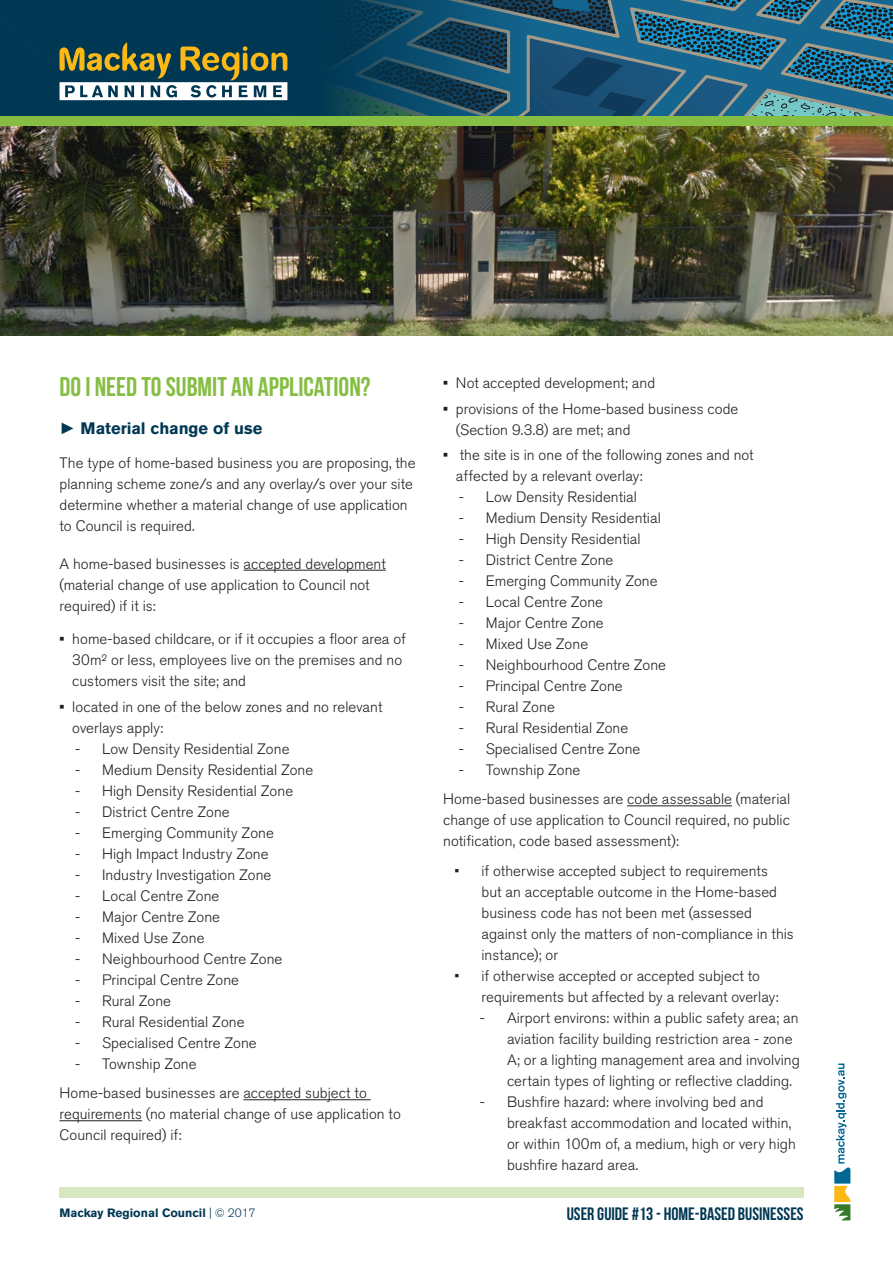
<style>
.page{position:relative;width:893px;height:1263px;background:#fff}
.page>*{position:absolute;margin:0;border:0;box-sizing:border-box;transform-origin:0 0}
.Sub_heading_18pt_gre{font:700 27px "Bebas Neue";color:#85be42}
.Major_Heading{font:700 18px "Bebas Neue";color:#003854}
.Body_copy{font:700 16.5px "Akzidenz Grotesk BQ";color:#003854}
.Body_copy-2{font:300 15px/21px "Akzidenz Grotesk BQ";letter-spacing:.005em;color:#231f20}
.t1{font:700 12px "Akzidenz Grotesk BQ";color:#003854}
.s1{font-family:"Arial";font-weight:400}
.s2{font-weight:700}
.s3{font-weight:300}
</style>
<div class="page">
<div style="left:60px;top:1187px;width:744px;height:10px;background:#d7e7c0"></div>
<svg style="left:834px;top:1063px;width:16px;height:157px"></svg>
<div style="left:0;top:116px;width:893px;height:11px;background:#85be42"></div>
<svg style="left:0;top:0;width:893px;height:116px"></svg>
<hr style="left:244px;top:570px;width:142px;height:1px;background:#231f20">
<hr style="left:243px;top:1099px;width:128px;height:1px;background:#231f20">
<hr style="left:60px;top:1120px;width:82px;height:1px;background:#231f20">
<hr style="left:627px;top:805px;width:105px;height:1px;background:#231f20">
<img style="left:0;top:127px;width:893px;height:209px">
<p class="Sub_heading_18pt_gre" style="left:60px;top:372px;width:313px">DO I NEED TO SUBMIT AN APPLICATION?</p>
<p class="Body_copy" style="left:60px;top:419px;width:204px"><span class="s1">►</span> Material change of use</p>
<p class="Body_copy-2" style="left:60px;top:452px;width:358px">The type of home-based business you are proposing, the planning scheme zone/s and any overlay/s over your site determine whether a material change of use application to Council is required.</p>
<p class="Body_copy-2" style="left:60px;top:553px;width:328px">A home-based businesses is accepted development (material change of use application to Council not required) if it is:</p>
<p class="Body_copy-2" style="left:72px;top:629px;width:335px;text-indent:-13px"><span class="s2">•</span> home-based childcare, or if it occupies a floor area of<br>30m² or less, employees live on the premises and no customers visit the site; and</p>
<p class="Body_copy-2" style="left:72px;top:696px;width:312px;text-indent:-13px"><span class="s2">•</span> located in one of the below zones and no relevant overlays apply:</p>
<p class="Body_copy-2" style="left:75px;top:738px;width:216px">- Low Density Residential Zone</p>
<p class="Body_copy-2" style="left:75px;top:759px;width:240px">- Medium Density Residential Zone</p>
<p class="Body_copy-2" style="left:75px;top:780px;width:220px">- High Density Residential Zone</p>
<p class="Body_copy-2" style="left:75px;top:801px;width:156px">- District Centre Zone</p>
<p class="Body_copy-2" style="left:75px;top:822px;width:200px">- Emerging Community Zone</p>
<p class="Body_copy-2" style="left:75px;top:843px;width:195px">- High Impact Industry Zone</p>
<p class="Body_copy-2" style="left:75px;top:864px;width:198px">- Industry Investigation Zone</p>
<p class="Body_copy-2" style="left:75px;top:885px;width:146px">- Local Centre Zone</p>
<p class="Body_copy-2" style="left:75px;top:906px;width:147px">- Major Centre Zone</p>
<p class="Body_copy-2" style="left:75px;top:927px;width:131px">- Mixed Use Zone</p>
<p class="Body_copy-2" style="left:75px;top:948px;width:209px">- Neighbourhood Centre Zone</p>
<p class="Body_copy-2" style="left:75px;top:969px;width:165px">- Principal Centre Zone</p>
<p class="Body_copy-2" style="left:75px;top:990px;width:98px">- Rural Zone</p>
<p class="Body_copy-2" style="left:75px;top:1011px;width:171px">- Rural Residential Zone</p>
<p class="Body_copy-2" style="left:75px;top:1032px;width:183px">- Specialised Centre Zone</p>
<p class="Body_copy-2" style="left:75px;top:1053px;width:123px">- Township Zone</p>
<p class="Body_copy-2" style="left:60px;top:1083px;width:343px">Home-based businesses are accepted subject to requirements (no material change of use application to<br>Council required) if:</p>
<p class="t1" style="left:60px;top:1206px;width:198px">Mackay Regional Council <span class="s3">| © 2017</span></p>
<p class="Body_copy-2" style="left:443px;top:373px;width:213px"><span class="s2">•</span> Not accepted development; and</p>
<p class="Body_copy-2" style="left:456px;top:398px;width:284px;text-indent:-13px"><span class="s2">•</span> provisions of the Home-based business code (Section 9.3.8) are met; and</p>
<p class="Body_copy-2" style="left:456px;top:444px;width:299px;text-indent:-13px"><span class="s2">•</span> the site is in one of the following zones and not affected by a relevant overlay:</p>
<p class="Body_copy-2" style="left:459px;top:486px;width:180px">- Low Density Residential</p>
<p class="Body_copy-2" style="left:459px;top:507px;width:204px">- Medium Density Residential</p>
<p class="Body_copy-2" style="left:459px;top:528px;width:184px">- High Density Residential</p>
<p class="Body_copy-2" style="left:459px;top:549px;width:156px">- District Centre Zone</p>
<p class="Body_copy-2" style="left:459px;top:570px;width:200px">- Emerging Community Zone</p>
<p class="Body_copy-2" style="left:459px;top:591px;width:146px">- Local Centre Zone</p>
<p class="Body_copy-2" style="left:459px;top:612px;width:147px">- Major Centre Zone</p>
<p class="Body_copy-2" style="left:459px;top:633px;width:131px">- Mixed Use Zone</p>
<p class="Body_copy-2" style="left:459px;top:654px;width:209px">- Neighbourhood Centre Zone</p>
<p class="Body_copy-2" style="left:459px;top:675px;width:165px">- Principal Centre Zone</p>
<p class="Body_copy-2" style="left:459px;top:696px;width:98px">- Rural Zone</p>
<p class="Body_copy-2" style="left:459px;top:717px;width:171px">- Rural Residential Zone</p>
<p class="Body_copy-2" style="left:459px;top:738px;width:183px">- Specialised Centre Zone</p>
<p class="Body_copy-2" style="left:459px;top:759px;width:123px">- Township Zone</p>
<p class="Body_copy-2" style="left:443px;top:789px;width:349px;text-align:justify">Home-based businesses are code assessable (material change of use application to Council required, no public notification, code based assessment):</p>
<p class="Body_copy-2" style="left:481px;top:860px;width:314px;text-indent:-27px">• if otherwise accepted subject to requirements<br>but an acceptable outcome in the Home-based business code has not been met (assessed against only the matters of non-compliance in this instance); or</p>
<p class="Body_copy-2" style="left:481px;top:965px;width:298px;text-indent:-27px">• if otherwise accepted or accepted subject to requirements but affected by a relevant overlay:</p>
<p class="Body_copy-2" style="left:507px;top:1007px;width:294px;text-indent:-27px">- Airport environs: within a public safety area; an aviation facility building restriction area - zone A; or a lighting management area and involving certain types of lighting or reflective cladding.</p>
<p class="Body_copy-2" style="left:507px;top:1091px;width:290px;text-indent:-27px">- Bushfire hazard: where involving bed and breakfast accommodation and located within, or within 100m of, a medium, high or very high bushfire hazard area.</p>
<p class="Major_Heading" style="left:567px;top:1203px;width:238px">USER GUIDE #13 - HOME-BASED BUSINESSES</p>
</div>
